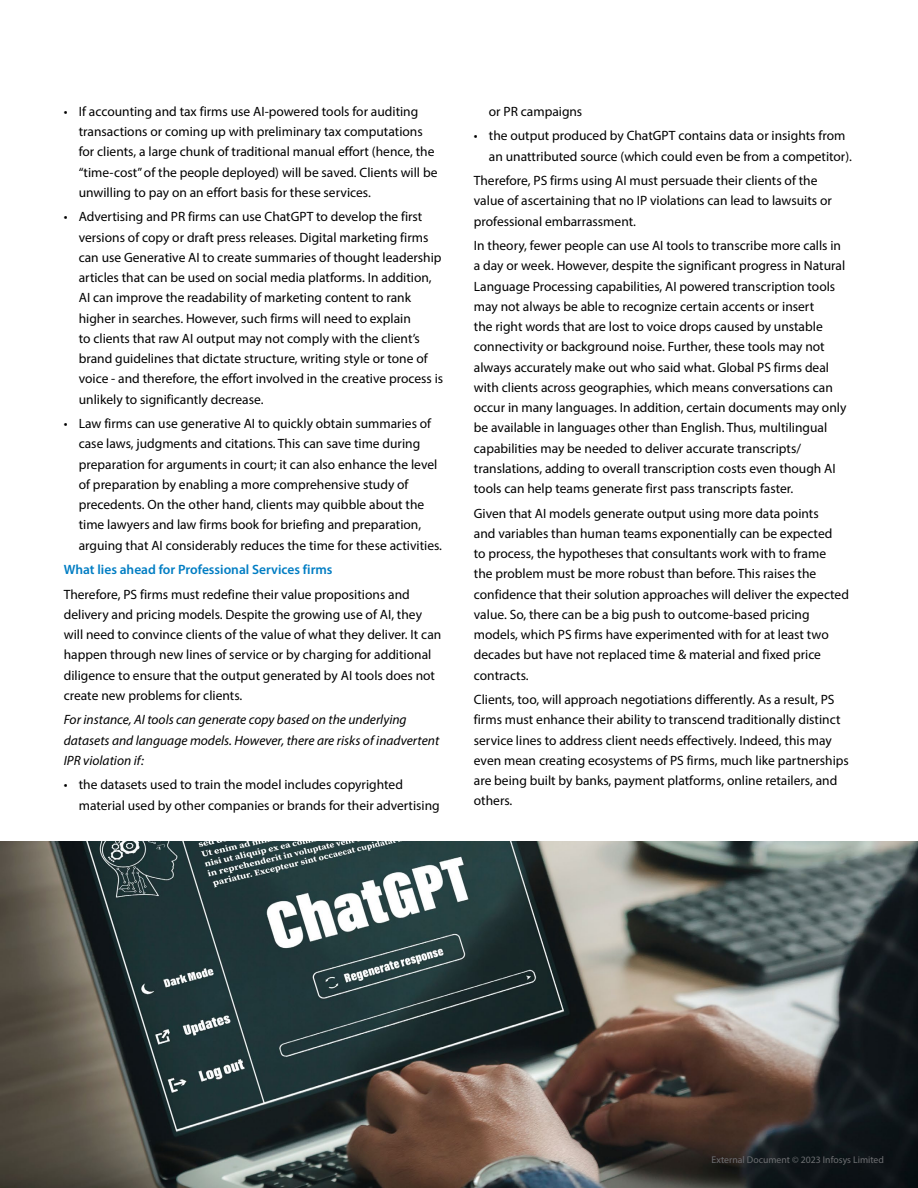
<style>
.page{position:relative;width:918px;height:1188px;background:#fff}
.page>*{position:absolute;margin:0;border:0;box-sizing:border-box;transform-origin:0 0}
.t1{font:13.5px/20.2px "Myriad Pro";color:#000}
.t2{font:italic 13.5px/20.2px "Myriad Pro";color:#000}
.t3{font:600 13.5px "Myriad Pro";color:#007dc3}
.t4{font:9.75px "Myriad Pro";color:#6d6e71}
</style>
<div class="page">
<img style="left:0;top:842px;width:918px;height:346px">
<p class="t1" style="left:79px;top:101px;width:360px;text-indent:-15px">• If accounting and tax firms use AI-powered tools for auditing transactions or coming up with preliminary tax computations for clients, a large chunk of traditional manual effort (hence, the “time-cost” of the people deployed) will be saved. Clients will be unwilling to pay on an effort basis for these services.</p>
<p class="t1" style="left:79px;top:206px;width:366px;text-indent:-15px">• Advertising and PR firms can use ChatGPT to develop the first versions of copy or draft press releases. Digital marketing firms can use Generative AI to create summaries of thought leadership articles that can be used on social media platforms. In addition, AI can improve the readability of marketing content to rank higher in searches. However, such firms will need to explain<br>to clients that raw AI output may not comply with the client’s brand guidelines that dictate structure, writing style or tone of voice - and therefore, the effort involved in the creative process is unlikely to significantly decrease.</p>
<p class="t1" style="left:79px;top:413px;width:365px;text-indent:-15px">• Law firms can use generative AI to quickly obtain summaries of case laws, judgments and citations. This can save time during preparation for arguments in court; it can also enhance the level of preparation by enabling a more comprehensive study of precedents. On the other hand, clients may quibble about the time lawyers and law firms book for briefing and preparation, arguing that AI considerably reduces the time for these activities.</p>
<p class="t3" style="left:64px;top:561px;width:270px">What lies ahead for Professional Services firms</p>
<p class="t1" style="left:64px;top:584px;width:379px">Therefore, PS firms must redefine their value propositions and delivery and pricing models. Despite the growing use of AI, they will need to convince clients of the value of what they deliver. It can happen through new lines of service or by charging for additional diligence to ensure that the output generated by AI tools does not create new problems for clients.</p>
<p class="t2" style="left:64px;top:709px;width:377px">For instance, AI tools can generate copy based on the underlying datasets and language models. However, there are risks of inadvertent<br>IPR violation if:</p>
<p class="t1" style="left:79px;top:774px;width:363px;text-indent:-15px">• the datasets used to train the model includes copyrighted material used by other companies or brands for their advertising</p>
<p class="t1" style="left:489px;top:101px;width:95px">or PR campaigns</p>
<p class="t1" style="left:489px;top:125px;width:365px;text-indent:-15px">• the output produced by ChatGPT contains data or insights from an unattributed source (which could even be from a competitor).</p>
<p class="t1" style="left:474px;top:170px;width:360px">Therefore, PS firms using AI must persuade their clients of the value of ascertaining that no IP violations can lead to lawsuits or professional embarrassment.</p>
<p class="t1" style="left:474px;top:235px;width:374px">In theory, fewer people can use AI tools to transcribe more calls in a day or week. However, despite the significant progress in Natural Language Processing capabilities, AI powered transcription tools may not always be able to recognize certain accents or insert<br>the right words that are lost to voice drops caused by unstable connectivity or background noise. Further, these tools may not always accurately make out who said what. Global PS firms deal with clients across geographies, which means conversations can occur in many languages. In addition, certain documents may only be available in languages other than English. Thus, multilingual capabilities may be needed to deliver accurate transcripts/ translations, adding to overall transcription costs even though AI tools can help teams generate first pass transcripts faster.</p>
<p class="t1" style="left:474px;top:503px;width:377px">Given that AI models generate output using more data points<br>and variables than human teams exponentially can be expected<br>to process, the hypotheses that consultants work with to frame<br>the problem must be more robust than before. This raises the confidence that their solution approaches will deliver the expected value. So, there can be a big push to outcome-based pricing models, which PS firms have experimented with for at least two decades but have not replaced time &amp; material and fixed price contracts.</p>
<p class="t1" style="left:474px;top:689px;width:377px">Clients, too, will approach negotiations differently. As a result, PS firms must enhance their ability to transcend traditionally distinct service lines to address client needs effectively. Indeed, this may even mean creating ecosystems of PS firms, much like partnerships are being built by banks, payment platforms, online retailers, and others.</p>
<p class="t4" style="left:712px;top:1154px;width:174px">External Document © 2023 Infosys Limited</p>
</div>
